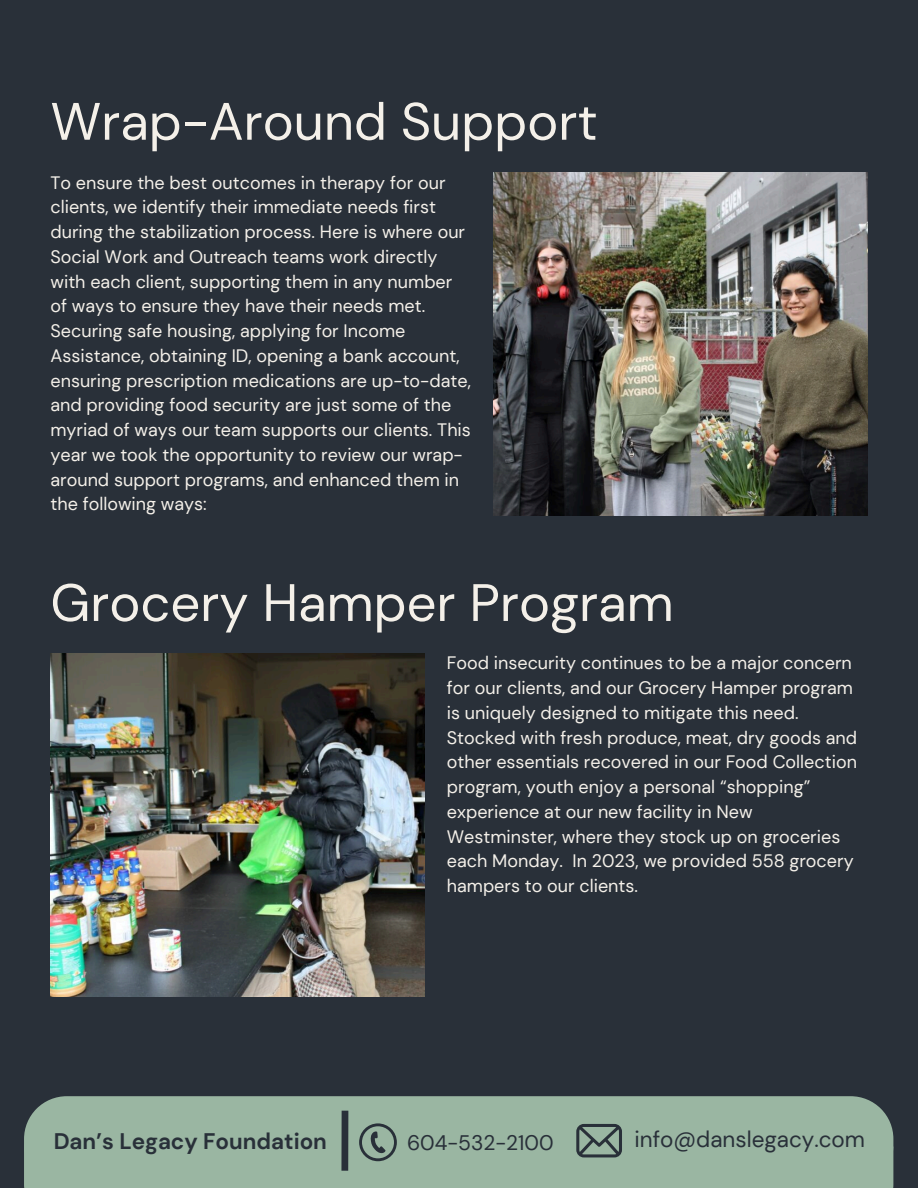
<style>
.page{position:relative;width:918px;height:1188px;background:#293039}
.page>*{position:absolute;margin:0;border:0;box-sizing:border-box;transform-origin:0 0}
.t1{font:52.5px "DM Sans";color:#f4f0e9}
.t2{font:700 22.5px "DM Sans";color:#293039}
.t3{font:22.5px "DM Sans";color:#293039}
.t4{font:21px "DM Sans";color:#293039}
.t5{font:18px/24.8px "DM Sans";color:#f4f0e9}
</style>
<div class="page">
<img style="left:494px;top:172px;width:373px;height:343px">
<img style="left:50px;top:653px;width:374px;height:343px">
<div style="left:24px;top:1096px;width:869px;height:92px;background:#9ab6a2"></div>
<div style="left:341px;top:1111px;width:7px;height:60px;background:#293039"></div>
<svg style="left:359px;top:1123px;width:38px;height:38px"></svg>
<svg style="left:576px;top:1124px;width:46px;height:33px"></svg>
<h1 class="t1" style="left:50px;top:88px;width:549px">Wrap-Around Support</h1>
<p class="t5" style="left:50px;top:170px;width:422px">To ensure the best outcomes in therapy for our clients, we identify their immediate needs first during the stabilization process. Here is where our Social Work and Outreach teams work directly with each client, supporting them in any number of ways to ensure they have their needs met.<br>Securing safe housing, applying for Income Assistance, obtaining ID, opening a bank account, ensuring prescription medications are up-to-date, and providing food security are just some of the myriad of ways our team supports our clients. This year we took the opportunity to review our wrap&shy;around support programs, and enhanced them in the following ways:</p>
<h1 class="t1" style="left:50px;top:569px;width:625px">Grocery Hamper Program</h1>
<p class="t5" style="left:447px;top:651px;width:412px">Food insecurity continues to be a major concern for our clients, and our Grocery Hamper program is uniquely designed to mitigate this need.<br>Stocked with fresh produce, meat, dry goods and other essentials recovered in our Food Collection program, youth enjoy a personal “shopping” experience at our new facility in New Westminster, where they stock up on groceries each Monday. In 2023, we provided 558 grocery hampers to our clients.</p>
<h2 class="t2" style="left:54px;top:1127px;width:275px">Dan’s Legacy Foundation</h2>
<h3 class="t4" style="left:407px;top:1129px;width:148px">604-532-2100</h3>
<p class="t3" style="left:635px;top:1125px;width:232px">info@danslegacy.com</p>
</div>
